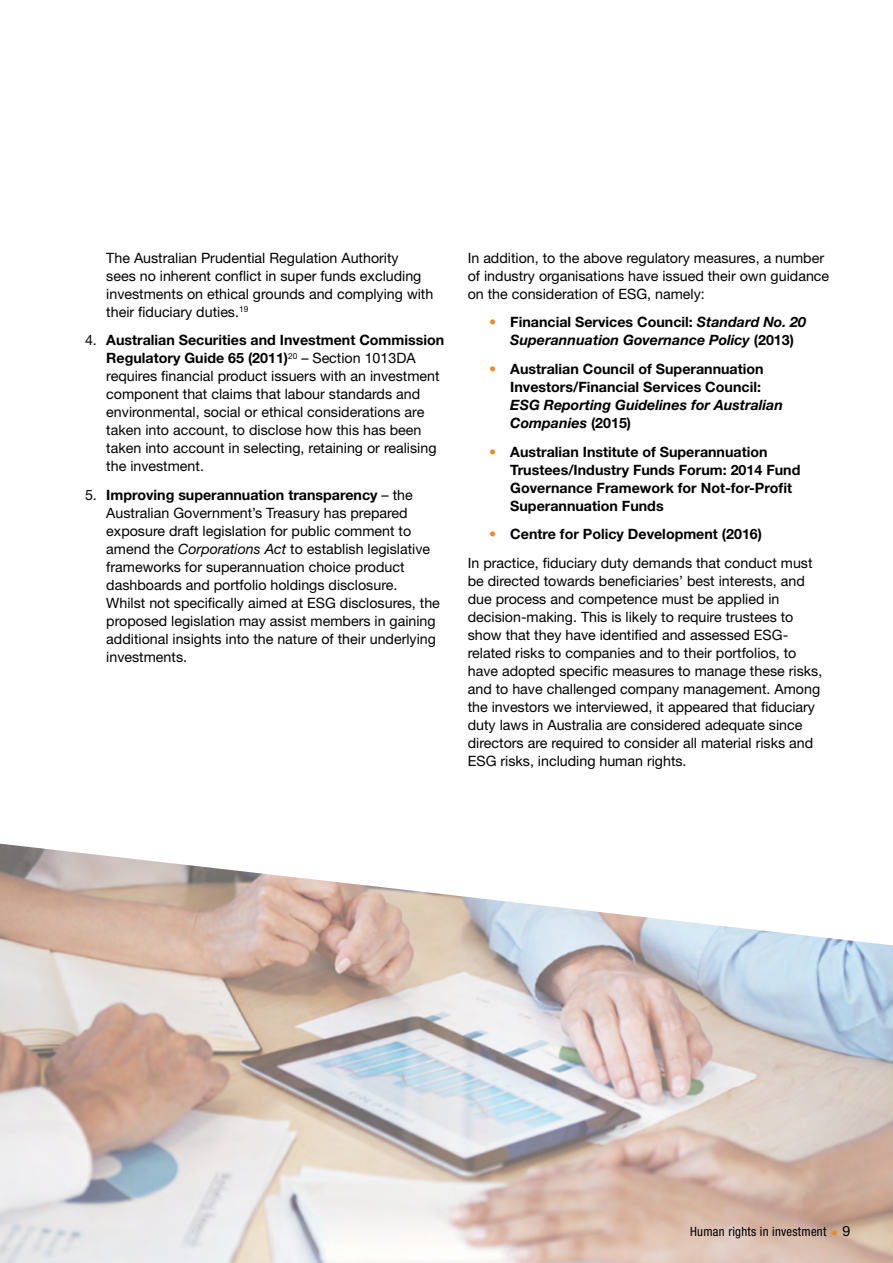
<style>
.page{position:relative;width:893px;height:1263px;background:#fff}
.page>*{position:absolute;margin:0;border:0;box-sizing:border-box;transform-origin:0 0}
.t1{font:14.25px/18px "Helvetica Neue LT Std";color:#000}
.t2{font:700 14.25px/18px "Helvetica Neue LT Std";color:#000;text-align:right}
.t3{font:italic 700 14.25px/18px "Helvetica Neue LT Std";color:#000}
.t4{font:condensed 12.75px "Helvetica Neue LT Std";letter-spacing:.02em;color:#000}
.s1{font-weight:700}
.s2{font-style:italic}
.s3{font-style:normal;color:#f08b1d}
.s4{font-style:normal}
.s5{color:#f08b1d}
.s6{font-weight:700;color:#f08b1d}
.s7{font-weight:500;font-size:14.25px;color:#f08b1d}
.s8{font-stretch:normal;font-size:14.25px}
</style>
<div class="page">
<img style="left:0;top:844px;width:893px;height:419px">
<p class="t1" style="left:106px;top:248px;width:329px">The Australian Prudential Regulation Authority<br>sees no inherent conflict in super funds excluding investments on ethical grounds and complying with their fiduciary duties.<sup>19</sup></p>
<p class="t1" style="left:106px;top:331px;width:339px;text-indent:-21px">4. <span class="s1">Australian Securities and Investment Commission Regulatory Guide 65 (2011)</span><sup>20</sup> – Section 1013DA requires financial product issuers with an investment component that claims that labour standards and environmental, social or ethical considerations are taken into account, to disclose how this has been taken into account in selecting, retaining or realising the investment.</p>
<p class="t1" style="left:106px;top:486px;width:335px;text-indent:-21px">5. <span class="s1">Improving superannuation transparency</span> – the Australian Government’s Treasury has prepared exposure draft legislation for public comment to amend the <span class="s2">Corporations Act</span> to establish legislative frameworks for superannuation choice product dashboards and portfolio holdings disclosure.<br>Whilst not specifically aimed at ESG disclosures, the proposed legislation may assist members in gaining additional insights into the nature of their underlying investments.</p>
<p class="t1" style="left:468px;top:248px;width:363px">In addition, to the above regulatory measures, a number of industry organisations have issued their own guidance on the consideration of ESG, namely:</p>
<p class="t3" style="left:510px;top:313px;width:297px;text-indent:-21px"><span class="s3">•</span> <span class="s4">Financial Services Council:</span> Standard No. 20<br>Superannuation Governance Policy <span class="s4">(2013)</span></p>
<p class="t2" style="left:489px;top:360px;width:276px"><span class="s5">•</span> Australian Council of Superannuation<br>Investors/Financial Services Council:</p>
<p class="t3" style="left:510px;top:396px;width:274px">ESG Reporting Guidelines for Australian<br>Companies <span class="s4">(2015)</span></p>
<p class="t2" style="left:510px;top:442px;width:292px;text-align:left;text-indent:-21px"><span class="s5">•</span> Australian Institute of Superannuation Trustees/Industry Funds Forum: 2014 Fund Governance Framework for Not-for-Profit Superannuation Funds</p>
<p class="t1" style="left:468px;top:520px;width:346px;line-height:28.7px;text-indent:21px"><span class="s6">•</span> <span class="s1">Centre for Policy Development (2016)<br></span>In practice, fiduciary duty demands that conduct must</p>
<p class="t1" style="left:468px;top:572px;width:356px">be directed towards beneficiaries’ best interests, and due process and competence must be applied in decision-making. This is likely to require trustees to show that they have identified and assessed ESG&shy;related risks to companies and to their portfolios, to have adopted specific measures to manage these risks, and to have challenged company management. Among the investors we interviewed, it appeared that fiduciary duty laws in Australia are considered adequate since directors are required to consider all material risks and ESG risks, including human rights.</p>
<p class="t4" style="left:690px;top:1224px;width:162px">Human rights in investment <span class="s7">•</span> <span class="s8">9</span></p>
</div>
